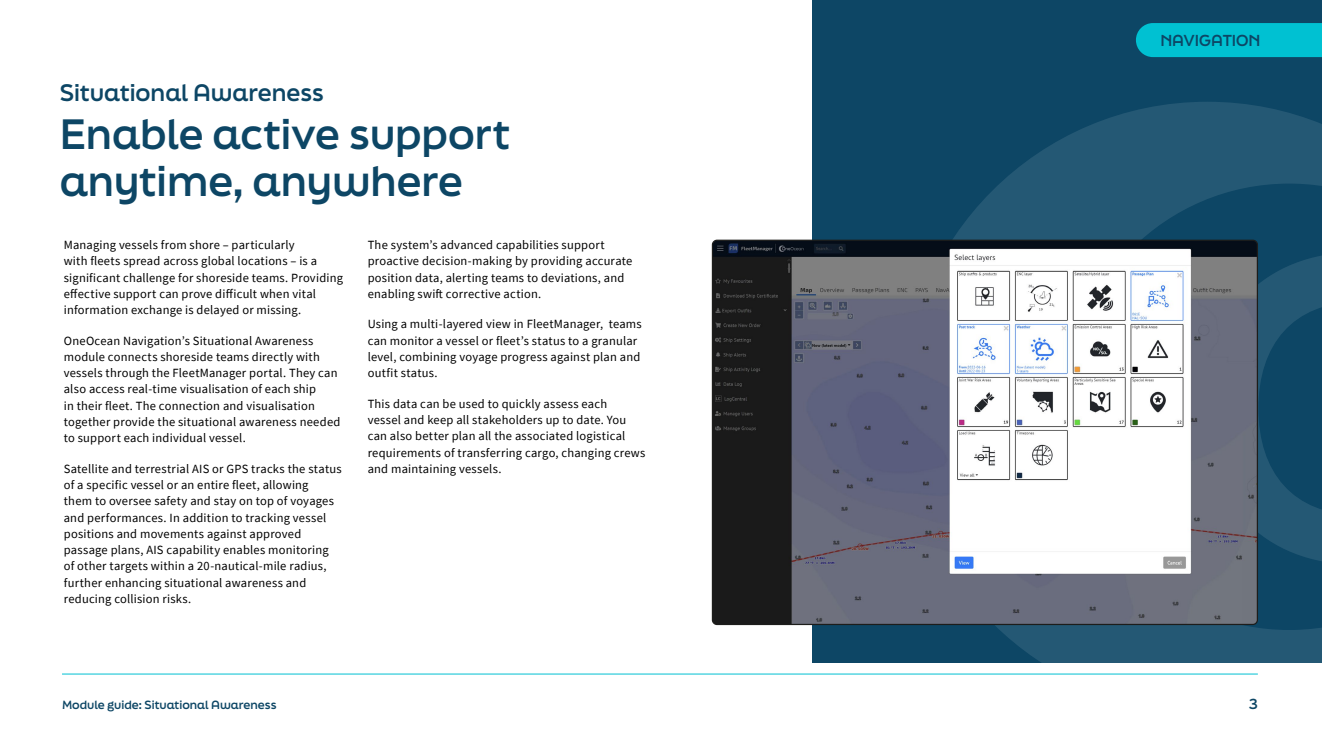
<style>
.page{position:relative;width:1322px;height:745px;background:#fff}
.page>*{position:absolute;margin:0;border:0;box-sizing:border-box;transform-origin:0 0}
.t1{font:700 40px/47.5px "Final Six";color:#0d4665}
.t2{font:700 22.5px "Final Six";color:#0d4665}
.t3{font:700 15px "Final Six";letter-spacing:-.005em;color:#0d4665}
.t4{font:700 13.75px "Final Six";color:#0d4665}
.t5{font:12.5px/16.2px "Source Sans Pro";letter-spacing:.015em;color:#000}
.t6{font:700 11.25px "Final Six";color:#0d4665}
</style>
<div class="page">
<div style="left:813px;top:0;width:509px;height:662px;background:#0d4665"></div>
<svg style="left:902px;top:102px;width:420px;height:560px;fill:#245874"></svg>
<img style="left:712px;top:241px;width:545px;height:383px">
<div style="left:1136px;top:23px;width:186px;height:34px;background:#00c1d2"></div>
<hr style="left:62px;top:673px;width:1196px;height:1px;background:#00c1d2">
<h2 class="t2" style="left:60px;top:76px;width:266px">Situational Awareness</h2>
<h1 class="t1" style="left:60px;top:109px;width:452px">Enable active support anytime, anywhere</h1>
<p class="t5" style="left:64px;top:236px;width:281px">Managing vessels from shore – particularly<br>with fleets spread across global locations – is a significant challenge for shoreside teams. Providing effective support can prove difficult when vital information exchange is delayed or missing.</p>
<p class="t5" style="left:64px;top:332px;width:278px">OneOcean Navigation’s Situational Awareness module connects shoreside teams directly with vessels through the FleetManager portal. They can also access real-time visualisation of each ship<br>in their fleet. The connection and visualisation together provide the situational awareness needed to support each individual vessel.</p>
<p class="t5" style="left:64px;top:460px;width:279px">Satellite and terrestrial AIS or GPS tracks the status of a specific vessel or an entire fleet, allowing<br>them to oversee safety and stay on top of voyages and performances. In addition to tracking vessel positions and movements against approved passage plans, AIS capability enables monitoring of other targets within a 20-nautical-mile radius, further enhancing situational awareness and reducing collision risks.</p>
<p class="t5" style="left:368px;top:236px;width:266px">The system’s advanced capabilities support proactive decision-making by providing accurate position data, alerting teams to deviations, and enabling swift corrective action.</p>
<p class="t5" style="left:368px;top:316px;width:275px">Using a multi-layered view in FleetManager, teams can monitor a vessel or fleet’s status to a granular level, combining voyage progress against plan and outfit status.</p>
<p class="t5" style="left:368px;top:395px;width:279px">This data can be used to quickly assess each<br>vessel and keep all stakeholders up to date. You can also better plan all the associated logistical requirements of transferring cargo, changing crews and maintaining vessels.</p>
<p class="t3" style="left:1160px;top:29px;width:101px">NAVIGATION</p>
<p class="t6" style="left:62px;top:696px;width:216px">Module guide: Situational Awareness</p>
<p class="t4" style="left:1248px;top:693px;width:11px">3</p>
</div>
